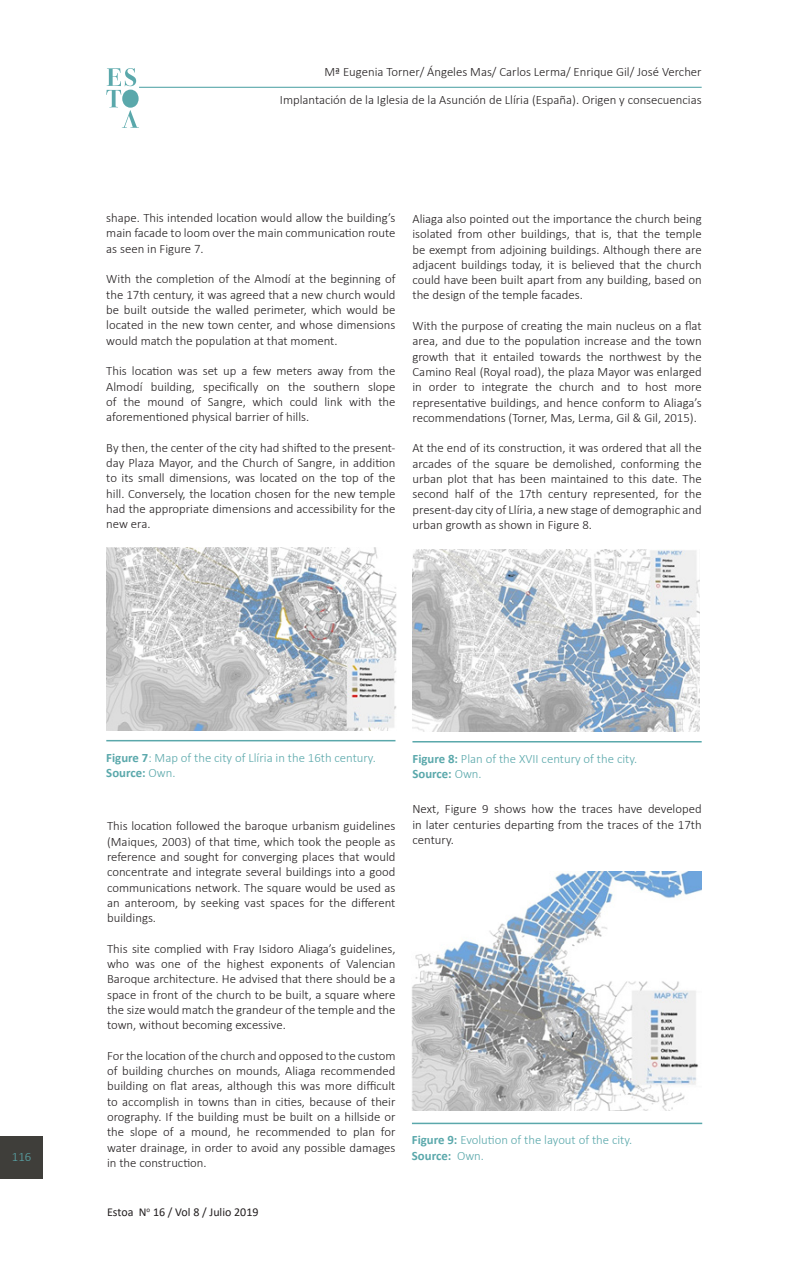
<style>
.page{position:relative;width:808px;height:1263px;background:#fff}
.page>*{position:absolute;margin:0;border:0;box-sizing:border-box;transform-origin:0 0}
.parrafo{font:300 12.75px/15.3px "Calibri";color:#231f20;text-align:justify}
.parrafo-2{font:300 12.75px "Calibri";color:#5aa8ab}
.parrafo-3{font:700 12.75px "Calibri";color:#5aa8ab}
.t1{font:12px "Calibri";color:#231f20}
.s1{font-weight:700}
.s2{font-weight:300}
</style>
<div class="page">
<svg style="left:106px;top:68px;width:33px;height:60px"></svg>
<hr style="left:139px;top:87px;width:563px;height:1px;background:#5aa8ab">
<div style="left:0;top:1137px;width:43px;height:42px;background:#3f3e3a"></div>
<img style="left:107px;top:548px;width:290px;height:182px">
<hr style="left:106px;top:740px;width:289px;height:1px;background:#5aa8ab">
<hr style="left:412px;top:741px;width:290px;height:1px;background:#5aa8ab">
<img style="left:413px;top:549px;width:286px;height:182px">
<img style="left:411px;top:871px;width:291px;height:240px">
<hr style="left:412px;top:1123px;width:290px;height:1px;background:#5aa8ab">
<p class="parrafo" style="left:324px;top:64px;width:379px">Mª Eugenia Torner/ Ángeles Mas/ Carlos Lerma/ Enrique Gil/ José Vercher</p>
<p class="parrafo" style="left:280px;top:92px;width:423px">Implantación de la Iglesia de la Asunción de Llíria (España). Origen y consecuencias</p>
<p class="parrafo" style="left:106px;top:210px;width:291px">shape. This intended location would allow the building’s main facade to loom over the main communication route as seen in Figure 7.</p>
<p class="parrafo" style="left:106px;top:271px;width:291px">With the completion of the Almodí at the beginning of the 17th century, it was agreed that a new church would be built outside the walled perimeter, which would be located in the new town center, and whose dimensions would match the population at that moment.</p>
<p class="parrafo" style="left:106px;top:363px;width:291px">This location was set up a few meters away from the Almodí building, specifically on the southern slope of the mound of Sangre, which could link with the aforementioned physical barrier of hills.</p>
<p class="parrafo" style="left:106px;top:440px;width:291px">By then, the center of the city had shifted to the present&shy;day Plaza Mayor, and the Church of Sangre, in addition to its small dimensions, was located on the top of the hill. Conversely, the location chosen for the new temple had the appropriate dimensions and accessibility for the new era.</p>
<p class="parrafo" style="left:412px;top:211px;width:291px">Aliaga also pointed out the importance the church being isolated from other buildings, that is, that the temple be exempt from adjoining buildings. Although there are adjacent buildings today, it is believed that the church could have been built apart from any building, based on the design of the temple facades.</p>
<p class="parrafo" style="left:412px;top:318px;width:291px">With the purpose of creating the main nucleus on a flat area, and due to the population increase and the town growth that it entailed towards the northwest by the Camino Real (Royal road), the plaza Mayor was enlarged in order to integrate the church and to host more representative buildings, and hence conform to Aliaga’s recommendations (Torner, Mas, Lerma, Gil &amp; Gil, 2015).</p>
<p class="parrafo" style="left:412px;top:440px;width:291px">At the end of its construction, it was ordered that all the arcades of the square be demolished, conforming the urban plot that has been maintained to this date. The second half of the 17th century represented, for the present-day city of Llíria, a new stage of demographic and urban growth as shown in Figure 8.</p>
<p class="parrafo-2" style="left:12px;top:1148px;width:21px">116</p>
<p class="parrafo-2" style="left:106px;top:749px;width:271px"><span class="s1">Figure 7</span>: Map of the city of Llíria in the 16th century.</p>
<p class="parrafo-3" style="left:106px;top:764px;width:71px">Source: <span class="s2">Own.</span></p>
<p class="parrafo" style="left:107px;top:818px;width:290px">This location followed the baroque urbanism guidelines (Maiques, 2003) of that time, which took the people as reference and sought for converging places that would concentrate and integrate several buildings into a good communications network. The square would be used as an anteroom, by seeking vast spaces for the different buildings.</p>
<p class="parrafo" style="left:107px;top:941px;width:290px">This site complied with Fray Isidoro Aliaga’s guidelines, who was one of the highest exponents of Valencian Baroque architecture. He advised that there should be a space in front of the church to be built, a square where the size would match the grandeur of the temple and the town, without becoming excessive.</p>
<p class="parrafo" style="left:107px;top:1048px;width:290px">For the location of the church and opposed to the custom of building churches on mounds, Aliaga recommended building on flat areas, although this was more difficult to accomplish in towns than in cities, because of their orography. If the building must be built on a hillside or the slope of a mound, he recommended to plan for water drainage, in order to avoid any possible damages in the construction.</p>
<p class="t1" style="left:107px;top:1203px;width:153px">Estoa N<sup>o</sup> 16 / Vol 8 / Julio 2019</p>
<p class="parrafo-2" style="left:412px;top:751px;width:226px"><span class="s1">Figure 8:</span> Plan of the XVII century of the city.</p>
<p class="parrafo-3" style="left:412px;top:765px;width:71px">Source: <span class="s2">Own.</span></p>
<p class="parrafo" style="left:412px;top:801px;width:291px">Next, Figure 9 shows how the traces have developed in later centuries departing from the traces of the 17th century.</p>
<p class="parrafo-2" style="left:412px;top:1132px;width:222px"><span class="s1">Figure 9:</span> Evolution of the layout of the city.</p>
<p class="parrafo-3" style="left:412px;top:1146px;width:74px">Source: <span class="s2">Own.</span></p>
</div>
